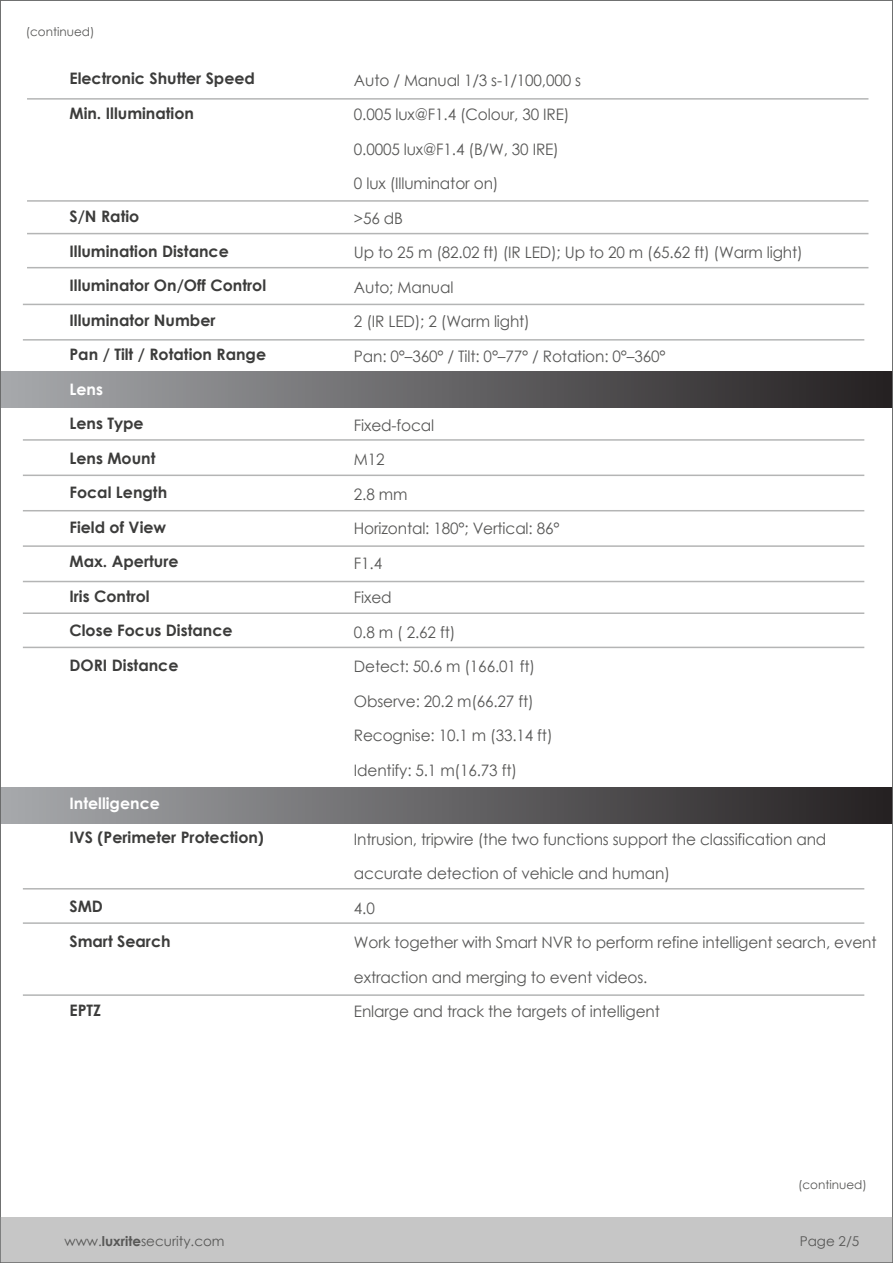
<style>
.page{position:relative;width:893px;height:1263px;background:#fff}
.page>*{position:absolute;margin:0;border:0;box-sizing:border-box;transform-origin:0 0}
.t1{font:15.75px/34.5px "Century Gothic";letter-spacing:-.01em;color:#575756}
.t2{font:700 15.75px/34.5px "Century Gothic";color:#3c3c3b}
.t3{font:700 15.75px "Century Gothic";color:#fff}
.t4{font:13.5px "Century Gothic";color:#575756}
.t5{font:12px "Century Gothic";color:#575756}
.s1{font-weight:700}
</style>
<div class="page">
<svg style="left:119px;top:372px;width:771px;height:36px;background:#5d5b5d"></svg>
<div style="left:0;top:788px;width:893px;height:36px;background:linear-gradient(to right,#a7a9ac,#242021)"></div>
<div style="left:0;top:1217px;width:893px;height:46px;background:#c6c6c6"></div>
<hr style="left:27px;top:200px;width:841px;height:2px;background:#b4b5b5">
<hr style="left:27px;top:233px;width:841px;height:1px;background:#b4b5b5">
<hr style="left:27px;top:267px;width:841px;height:1px;background:#b4b5b5">
<hr style="left:23px;top:304px;width:841px;height:1px;background:#b4b5b5">
<hr style="left:23px;top:339px;width:841px;height:2px;background:#b4b5b5">
<hr style="left:23px;top:439px;width:841px;height:2px;background:#b4b5b5">
<hr style="left:23px;top:475px;width:841px;height:1px;background:#b4b5b5">
<hr style="left:23px;top:510px;width:841px;height:1px;background:#b4b5b5">
<hr style="left:23px;top:545px;width:841px;height:2px;background:#b4b5b5">
<hr style="left:23px;top:581px;width:841px;height:1px;background:#b4b5b5">
<hr style="left:23px;top:612px;width:841px;height:2px;background:#b4b5b5">
<hr style="left:23px;top:647px;width:841px;height:1px;background:#b4b5b5">
<hr style="left:23px;top:922px;width:841px;height:2px;background:#b4b5b5">
<hr style="left:23px;top:888px;width:841px;height:1px;background:#b4b5b5">
<hr style="left:23px;top:994px;width:841px;height:2px;background:#b4b5b5">
<hr style="left:27px;top:98px;width:841px;height:2px;background:#b4b5b5">
<img style="left:0;top:0;width:119px;height:539px">
<p class="t5" style="left:26px;top:24px;width:70px">(continued)</p>
<p class="t2" style="left:69px;top:61px;width:187px">Electronic Shutter Speed<br>Min. Illumination</p>
<p class="t2" style="left:69px;top:199px;width:198px">S/N Ratio<br>Illumination Distance<br>Illuminator On/Off Control<br>Illuminator Number<br>Pan / Tilt / Rotation Range</p>
<p class="t3" style="left:69px;top:377px;width:35px">Lens</p>
<p class="t2" style="left:69px;top:406px;width:165px">Lens Type<br>Lens Mount<br>Focal Length<br>Field of View<br>Max. Aperture<br>Iris Control<br>Close Focus Distance<br>DORI Distance</p>
<p class="t3" style="left:69px;top:791px;width:92px">Intelligence</p>
<p class="t2" style="left:69px;top:820px;width:196px">IVS (Perimeter Protection)</p>
<p class="t2" style="left:69px;top:889px;width:103px">SMD<br>Smart Search</p>
<p class="t2" style="left:69px;top:992px;width:33px">EPTZ</p>
<p class="t4" style="left:65px;top:1232px;width:162px">www.<span class="s1">luxrite</span>security.com</p>
<p class="t1" style="left:354px;top:63px;width:450px">Auto / Manual 1/3 s-1/100,000 s<br>0.005 lux@F1.4 (Colour, 30 IRE)<br>0.0005 lux@F1.4 (B/W, 30 IRE)<br>0 lux (Illuminator on)<br>&gt;56 dB<br>Up to 25 m (82.02 ft) (IR LED); Up to 20 m (65.62 ft) (Warm light)<br>Auto; Manual<br>2 (IR LED); 2 (Warm light)<br>Pan: 0°–360° / Tilt: 0°–77° / Rotation: 0°–360°</p>
<p class="t1" style="left:354px;top:408px;width:207px">Fixed-focal<br>M12<br>2.8 mm<br>Horizontal: 180°; Vertical: 86°<br>F1.4<br>Fixed<br>0.8 m ( 2.62 ft)<br>Detect: 50.6 m (166.01 ft)<br>Observe: 20.2 m(66.27 ft)<br>Recognise: 10.1 m (33.14 ft)<br>Identify: 5.1 m(16.73 ft)</p>
<p class="t1" style="left:354px;top:822px;width:524px">Intrusion, tripwire (the two functions support the classification and accurate detection of vehicle and human)<br>4.0<br>Work together with Smart NVR to perform refine intelligent search, event extraction and merging to event videos.<br>Enlarge and track the targets of intelligent</p>
<p class="t5" style="left:798px;top:1176px;width:70px">(continued)</p>
<p class="t4" style="left:800px;top:1232px;width:61px">Page 2/5</p>
</div>
